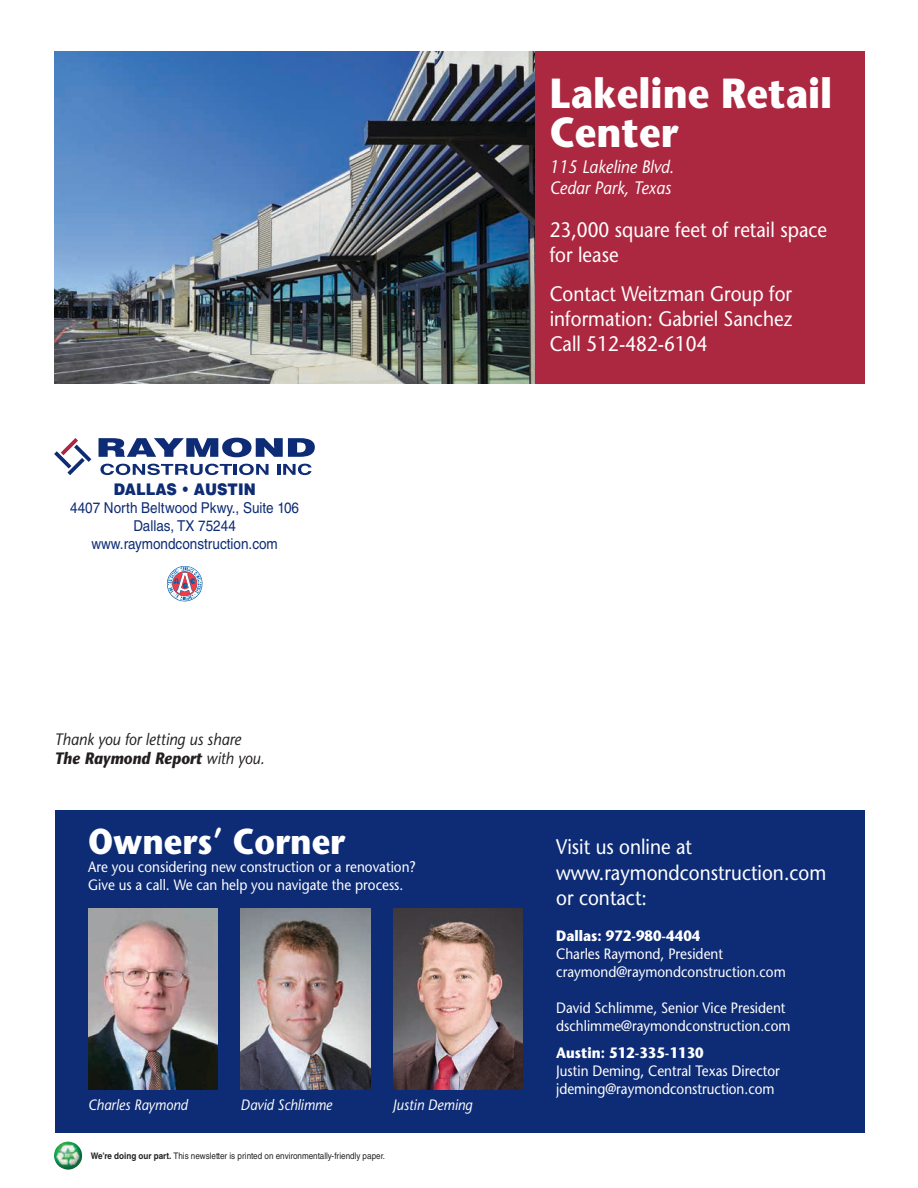
<style>
.page{position:relative;width:918px;height:1188px;background:#fff}
.page>*{position:absolute;margin:0;border:0;box-sizing:border-box;transform-origin:0 0}
.t1{font:700 42px/39px "Stone Sans Std";color:#fff;scale:.9 1}
.t2{font:700 36px "Stone Sans Std";color:#fff;scale:.9 1}
.t3{font:500 21px/25.2px "Stone Sans Std";color:#fff;scale:.9 1}
.t4{font:italic 500 18px/21px "Stone Sans Std";color:#fff;scale:.9 1}
.t5{font:italic 500 16.5px/19.5px "Stone Sans Std";color:#231f20;scale:.9 1}
.t6{font:900 16.05px "Helvetica LT Std";color:#0e2c75;scale:.9 1}
.t7{font:500 15px/18px "Stone Sans Std";color:#fff;scale:.9 1}
.t8{font:15px/18px "Helvetica LT Std";color:#0e2c75;text-align:center;scale:.9 1}
.t9{font:italic 500 15px "Stone Sans Std";color:#fff;scale:.9 1}
.t10{font:700 15px "Stone Sans Std";color:#fff;scale:.9 1}
.t11{font:9px "Helvetica LT Std";color:#231f20;scale:.9 1}
.s1{font-weight:700}
</style>
<div class="page">
<svg style="left:167px;top:566px;width:36px;height:36px"></svg>
<svg style="left:99px;top:438px;width:216px;height:19px"></svg>
<svg style="left:100px;top:464px;width:169px;height:11px"></svg>
<svg style="left:277px;top:464px;width:34px;height:11px"></svg>
<svg style="left:54px;top:438px;width:37px;height:37px"></svg>
<div style="left:55px;top:51px;width:810px;height:333px;background:#ac2740"></div>
<img style="left:54px;top:51px;width:481px;height:333px">
<div style="left:55px;top:810px;width:810px;height:323px;background:#0e2c75"></div>
<img style="left:54px;top:1142px;width:28px;height:28px">
<img style="left:88px;top:908px;width:130px;height:182px">
<img style="left:241px;top:908px;width:129px;height:182px">
<img style="left:393px;top:908px;width:129px;height:182px">
<p class="t6" style="left:114px;top:479px;width:159px">DALLAS • AUSTIN</p>
<p class="t8" style="left:70px;top:499px;width:256px">4407 North Beltwood Pkwy., Suite 106<br>Dallas, TX 75244 www.raymondconstruction.com</p>
<p class="t5" style="left:55px;top:730px;width:235px">Thank you for letting us share<br><span class="s1">The Raymond Report</span> with you.</p>
<h2 class="t2" style="left:88px;top:820px;width:287px">Owners’ Corner</h2>
<p class="t7" style="left:88px;top:858px;width:365px">Are you considering new construction or a renovation?<br>Give us a call. We can help you navigate the process.</p>
<p class="t9" style="left:88px;top:1095px;width:112px">Charles Raymond</p>
<p class="t9" style="left:241px;top:1095px;width:103px">David Schlimme</p>
<p class="t9" style="left:393px;top:1095px;width:90px">Justin Deming</p>
<p class="t11" style="left:91px;top:1151px;width:329px"><span class="s1">We’re doing our part.</span> This newsletter is printed on environmentally-friendly paper.</p>
<h1 class="t1" style="left:550px;top:74px;width:315px">Lakeline Retail<br>Center</h1>
<p class="t4" style="left:550px;top:156px;width:140px">115 Lakeline Blvd.<br>Cedar Park, Texas</p>
<h3 class="t3" style="left:550px;top:217px;width:310px">23,000 square feet of retail space for lease</h3>
<h3 class="t3" style="left:550px;top:281px;width:271px;text-align:justify">Contact Weitzman Group for information: Gabriel Sanchez Call 512-482-6104</h3>
<h3 class="t3" style="left:556px;top:834px;width:302px">Visit us online at www.raymondconstruction.com or contact:</h3>
<p class="t10" style="left:556px;top:927px;width:162px">Dallas: 972-980-4404</p>
<p class="t7" style="left:556px;top:945px;width:257px">Charles Raymond, President craymond@raymondconstruction.com</p>
<p class="t7" style="left:556px;top:999px;width:262px">David Schlimme, Senior Vice President dschlimme@raymondconstruction.com</p>
<p class="t10" style="left:556px;top:1044px;width:165px">Austin: 512-335-1130</p>
<p class="t7" style="left:556px;top:1062px;width:250px">Justin Deming, Central Texas Director jdeming@raymondconstruction.com</p>
</div>
